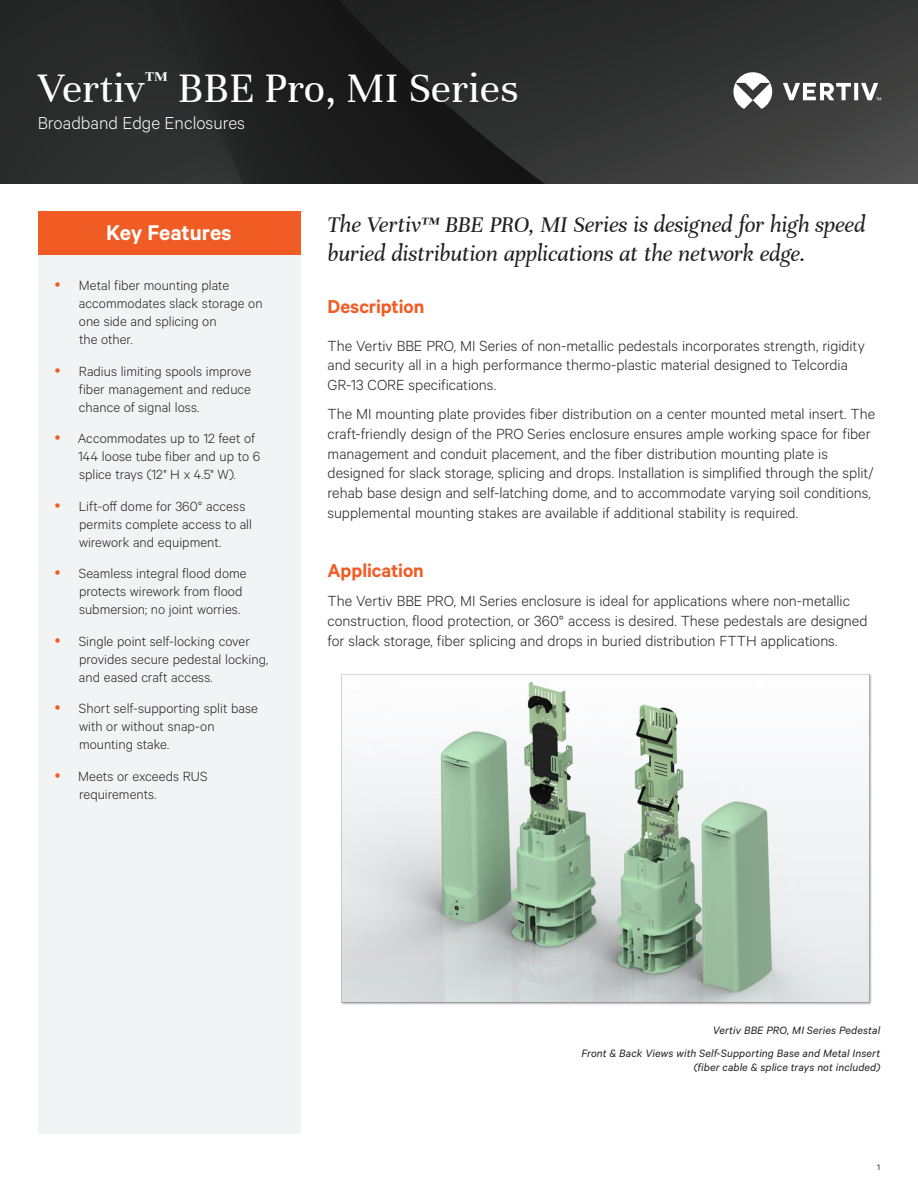
<style>
.page{position:relative;width:918px;height:1188px;background:#fff}
.page>*{position:absolute;margin:0;border:0;box-sizing:border-box;transform-origin:0 0}
.Vertiv_Header_Title{font:45px "Unna";color:#fff}
.Vertiv_Lead-in{font:italic 24px/28.8px "Unna";letter-spacing:-.01em;color:#231f20}
.Orange_Box_Heading{font:600 24px "Calibre";letter-spacing:-.005em;color:#fff}
.Vertiv_Orange_Main_Heading{font:600 21px "Calibre";letter-spacing:-.005em;color:#f15b24}
.Vertiv_Body_Text{font:600 21px "Calibre";letter-spacing:-.005em;color:#f15b24}
.Vertiv_Header_Subtitle{font:300 19.5px "Calibre";color:#fff}
.Vertiv_Body_Text-2{font:300 16.5px/19.8px "Calibre";color:#231f20}
.t1{font:300 15px/18px "Calibre";letter-spacing:.005em;color:#231f20}
.Vertiv_Caption{font:italic 12px/14.4px "Calibre";letter-spacing:.01em;color:#231f20;text-align:right}
.t2{font:9px "Calibre";color:#231f20}
</style>
<div class="page">
<img style="left:0;top:0;width:918px;height:183px">
<svg style="left:733px;top:72px;width:148px;height:37px"></svg>
<div style="left:38px;top:254px;width:263px;height:880px;background:#f2f3f4"></div>
<div style="left:38px;top:211px;width:263px;height:43px;background:#f15b24"></div>
<img style="left:341px;top:674px;width:531px;height:331px">
<p class="Vertiv_Header_Title" style="left:38px;top:62px;width:482px">Vertiv<sup>™</sup> BBE Pro, MI Series</p>
<p class="Vertiv_Header_Subtitle" style="left:38px;top:112px;width:209px">Broadband Edge Enclosures</p>
<p class="Orange_Box_Heading" style="left:106px;top:219px;width:127px">Key Features</p>
<p class="t1" style="left:79px;top:276px;width:185px">Metal fiber mounting plate accommodates slack storage on one side and splicing on<br>the other.</p>
<p class="t1" style="left:79px;top:361px;width:174px;text-align:justify">Radius limiting spools improve fiber management and reduce chance of signal loss.</p>
<p class="t1" style="left:78px;top:429px;width:184px">Accommodates up to 12 feet of<br>144 loose tube fiber and up to 6 splice trays (12" H x 4.5" W).</p>
<p class="t1" style="left:79px;top:496px;width:175px">Lift-off dome for 360° access permits complete access to all wirework and equipment.</p>
<p class="t1" style="left:79px;top:564px;width:169px">Seamless integral flood dome protects wirework from flood submersion; no joint worries.</p>
<p class="t1" style="left:79px;top:631px;width:191px">Single point self-locking cover provides secure pedestal locking, and eased craft access.</p>
<p class="t1" style="left:79px;top:699px;width:181px">Short self-supporting split base with or without snap-on mounting stake.</p>
<p class="t1" style="left:78px;top:766px;width:131px">Meets or exceeds RUS requirements.</p>
<p class="Vertiv_Lead-in" style="left:328px;top:210px;width:539px">The Vertiv™ BBE PRO, MI Series is designed for high speed buried distribution applications at the network edge.</p>
<p class="Vertiv_Orange_Main_Heading" style="left:328px;top:294px;width:98px">Description</p>
<p class="Vertiv_Body_Text-2" style="left:328px;top:335px;width:539px">The Vertiv BBE PRO, MI Series of non-metallic pedestals incorporates strength, rigidity and security all in a high performance thermo-plastic material designed to Telcordia<br>GR-13 CORE specifications.</p>
<p class="Vertiv_Body_Text-2" style="left:328px;top:403px;width:549px">The MI mounting plate provides fiber distribution on a center mounted metal insert. The craft-friendly design of the PRO Series enclosure ensures ample working space for fiber management and conduit placement, and the fiber distribution mounting plate is designed for slack storage, splicing and drops. Installation is simplified through the split/ rehab base design and self-latching dome, and to accommodate varying soil conditions, supplemental mounting stakes are available if additional stability is required.</p>
<p class="Vertiv_Body_Text" style="left:328px;top:558px;width:98px">Application</p>
<p class="Vertiv_Body_Text-2" style="left:328px;top:590px;width:542px">The Vertiv BBE PRO, MI Series enclosure is ideal for applications where non-metallic construction, flood protection, or 360° access is desired. These pedestals are designed for slack storage, fiber splicing and drops in buried distribution FTTH applications.</p>
<p class="Vertiv_Caption" style="left:713px;top:1022px;width:169px">Vertiv BBE PRO, MI Series Pedestal</p>
<p class="Vertiv_Caption" style="left:581px;top:1046px;width:300px">Front &amp; Back Views with Self-Supporting Base and Metal Insert (fiber cable &amp; splice trays not included)</p>
<p class="t2" style="left:877px;top:1162px;width:4px">1</p>
</div>
